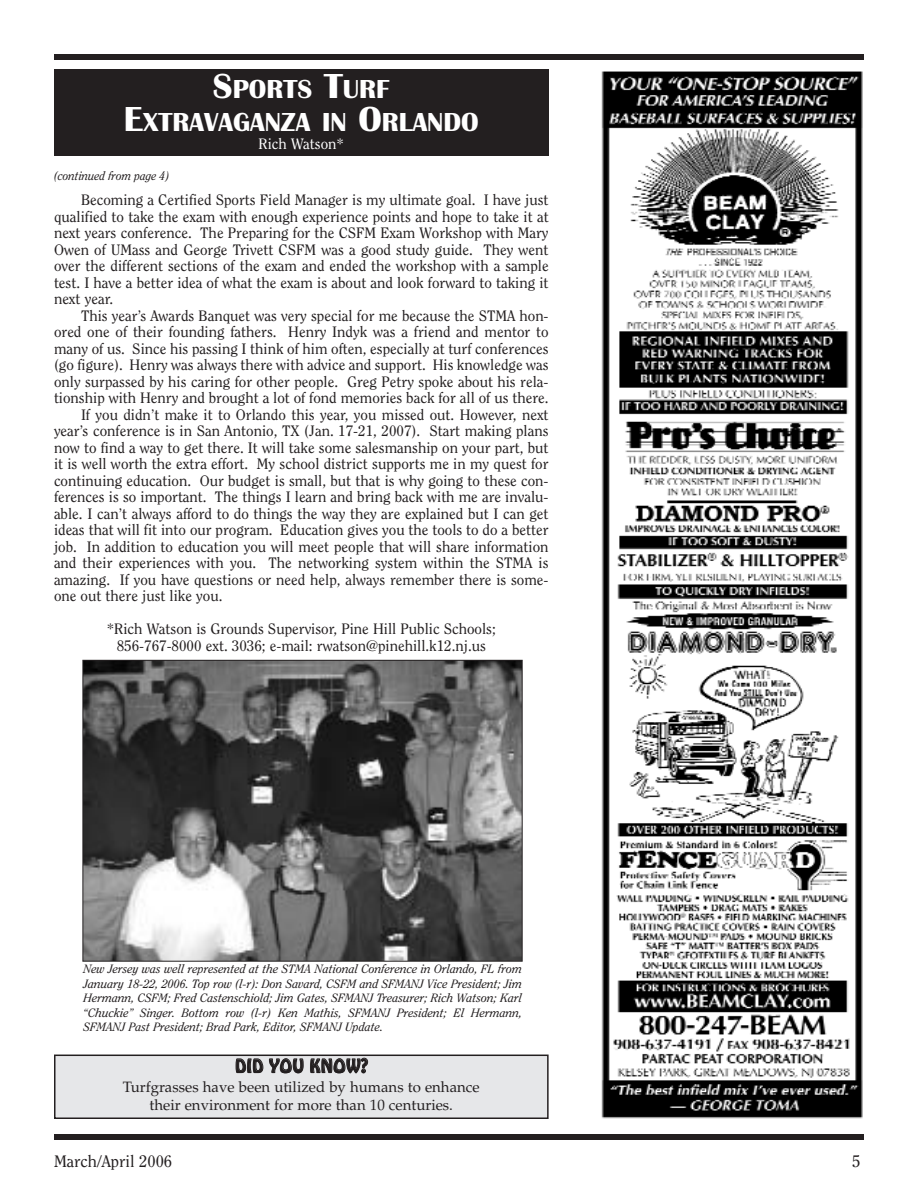
<style>
.page{position:relative;width:918px;height:1188px;background:#fff}
.page>*{position:absolute;margin:0;border:0;box-sizing:border-box;transform-origin:0 0}
.t1{font:700 27px/33px "Britannic";color:#fff;text-align:center}
.t2{font:18px "Hobo BT";color:#231f20}
.t3{font:16.5px "Clearface";color:#231f20}
.t4{font:15px/16.5px "Clearface";color:#231f20;text-align:center}
.t5{font:15px/18.1px "Palatino";color:#231f20;text-align:center}
.t6{font:15px "Clearface";color:#fff}
.t7{font:italic 12px/14.4px "Clearface";color:#231f20;text-align:justify}
.t8{font:italic 12px "Clearface";color:#231f20;scale:.95 1}
.s1{font-size:36px}
</style>
<div class="page">
<div style="left:54px;top:54px;width:810px;height:6px;background:#231f20"></div>
<div style="left:54px;top:69px;width:495px;height:87px;background:#231f20"></div>
<img style="left:84px;top:662px;width:437px;height:298px">
<div style="left:82px;top:660px;width:441px;height:302px;border:1px solid #231f20"></div>
<div style="left:54px;top:1134px;width:810px;height:6px;background:#231f20"></div>
<img style="left:601px;top:71px;width:262px;height:1048px">
<div style="left:56px;top:1056px;width:491px;height:62px;background:#e6e7e9"></div>
<div style="left:54px;top:1055px;width:495px;height:64px;border:2px solid #231f20"></div>
<p class="t1" style="left:124px;top:72px;width:356px"><span class="s1">S</span>PORTS <span class="s1">T</span>URF<br><span class="s1">E</span>XTRAVAGANZA IN <span class="s1">O</span>RLANDO</p>
<p class="t6" style="left:259px;top:138px;width:87px">Rich Watson*</p>
<p class="t8" style="left:54px;top:171px;width:123px">(continued from page 4)</p>
<p class="t4" style="left:81px;top:193px;width:469px">Becoming a Certified Sports Field Manager is my ultimate goal. I have just</p>
<p class="t4" style="left:54px;top:209px;width:496px">qualified to take the exam with enough experience points and hope to take it at</p>
<p class="t4" style="left:54px;top:226px;width:496px">next years conference. The Preparing for the CSFM Exam Workshop with Mary</p>
<p class="t4" style="left:54px;top:242px;width:496px">Owen of UMass and George Trivett CSFM was a good study guide. They went</p>
<p class="t4" style="left:54px;top:259px;width:496px">over the different sections of the exam and ended the workshop with a sample</p>
<p class="t4" style="left:54px;top:275px;width:496px">test. I have a better idea of what the exam is about and look forward to taking it</p>
<p class="t4" style="left:54px;top:292px;width:61px">next year.</p>
<p class="t4" style="left:81px;top:308px;width:469px">This year’s Awards Banquet was very special for me because the STMA hon-</p>
<p class="t4" style="left:54px;top:325px;width:496px">ored one of their founding fathers. Henry Indyk was a friend and mentor to</p>
<p class="t4" style="left:54px;top:341px;width:496px">many of us. Since his passing I think of him often, especially at turf conferences</p>
<p class="t4" style="left:54px;top:358px;width:496px">(go figure). Henry was always there with advice and support. His knowledge was</p>
<p class="t4" style="left:54px;top:374px;width:496px">only surpassed by his caring for other people. Greg Petry spoke about his rela-</p>
<p class="t4" style="left:54px;top:391px;width:496px">tionship with Henry and brought a lot of fond memories back for all of us there.</p>
<p class="t4" style="left:81px;top:407px;width:469px">If you didn’t make it to Orlando this year, you missed out. However, next</p>
<p class="t4" style="left:54px;top:424px;width:496px">year’s conference is in San Antonio, TX (Jan. 17-21, 2007). Start making plans</p>
<p class="t4" style="left:54px;top:440px;width:496px">now to find a way to get there. It will take some salesmanship on your part, but</p>
<p class="t4" style="left:54px;top:457px;width:496px">it is well worth the extra effort. My school district supports me in my quest for</p>
<p class="t4" style="left:54px;top:473px;width:496px">continuing education. Our budget is small, but that is why going to these con-</p>
<p class="t4" style="left:54px;top:490px;width:496px">ferences is so important. The things I learn and bring back with me are invalu-</p>
<p class="t4" style="left:54px;top:506px;width:496px">able. I can’t always afford to do things the way they are explained but I can get</p>
<p class="t4" style="left:54px;top:523px;width:496px">ideas that will fit into our program. Education gives you the tools to do a better</p>
<p class="t4" style="left:54px;top:539px;width:496px">job. In addition to education you will meet people that will share information</p>
<p class="t4" style="left:54px;top:556px;width:496px">and their experiences with you. The networking system within the STMA is</p>
<p class="t4" style="left:54px;top:572px;width:496px">amazing. If you have questions or need help, always remember there is some-</p>
<p class="t4" style="left:54px;top:589px;width:170px">one out there just like you.</p>
<p class="t4" style="left:107px;top:622px;width:391px">*Rich Watson is Grounds Supervisor, Pine Hill Public Schools;<br>856-767-8000 ext. 3036; e-mail: rwatson@pinehill.k12.nj.us</p>
<p class="t7" style="left:84px;top:963px;width:440px">New Jersey was well represented at the STMA National Conference in Orlando, FL from January 18-22, 2006. Top row (l-r): Don Savard, CSFM and SFMANJ Vice President; Jim Hermann, CSFM; Fred Castenschiold; Jim Gates, SFMANJ Treasurer; Rich Watson; Karl “Chuckie” Singer. Bottom row (l-r) Ken Mathis, SFMANJ President; El Hermann, SFMANJ Past President; Brad Park, Editor, SFMANJ Update.</p>
<p class="t2" style="left:235px;top:1056px;width:135px">DID YOU KNOW?</p>
<p class="t5" style="left:123px;top:1079px;width:358px">Turfgrasses have been utilized by humans to enhance their environment for more than 10 centuries.</p>
<p class="t3" style="left:54px;top:1155px;width:120px">March/April 2006</p>
<p class="t3" style="left:852px;top:1155px;width:10px">5</p>
</div>
